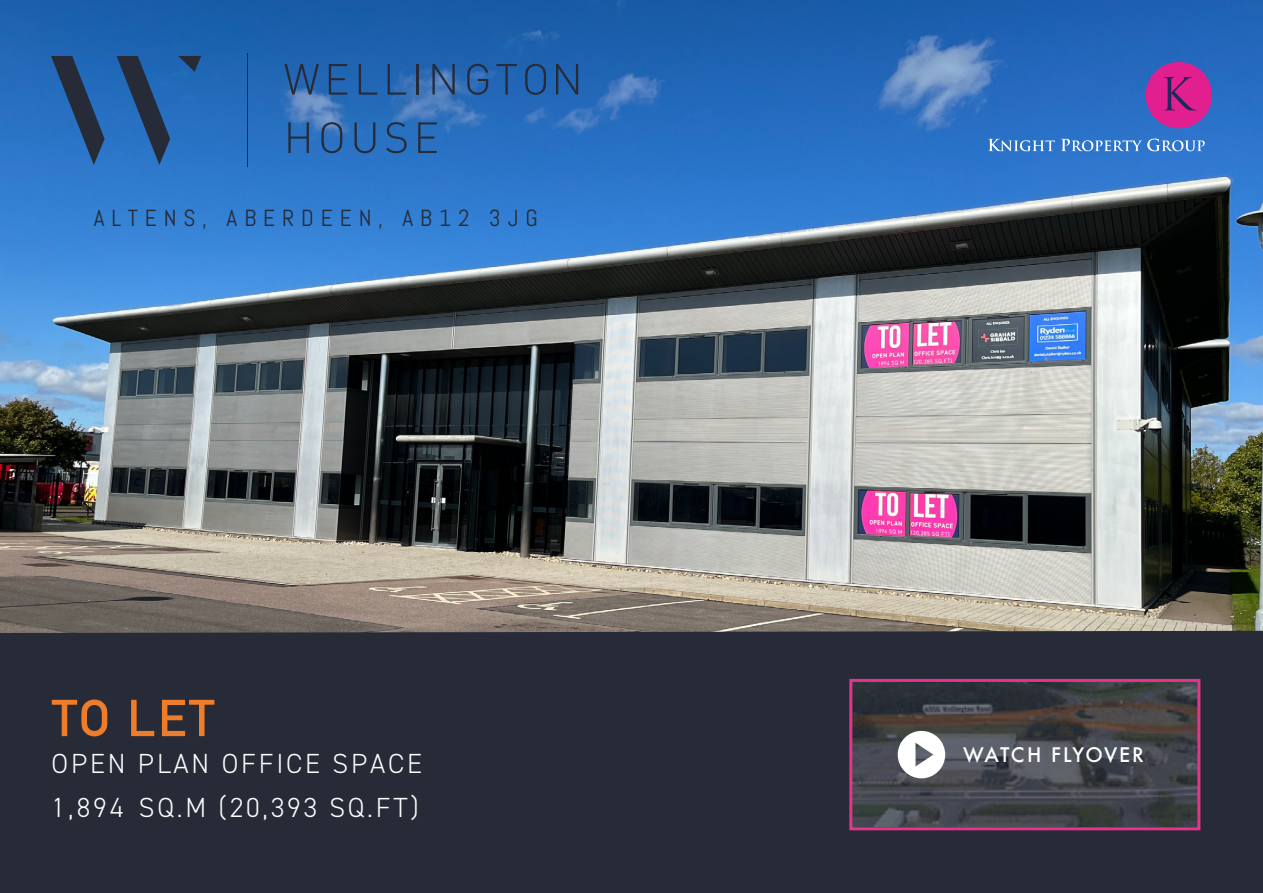
<style>
.page{position:relative;width:1263px;height:893px;background:#fff}
.page>*{position:absolute;margin:0;border:0;box-sizing:border-box;transform-origin:0 0}
.t1{font:700 51px "DIN Alternate";color:#ed7d2b}
.t2{font:300 27.75px/43.8px "DIN2014";letter-spacing:.1em;color:#fff}
.t3{font:23.25px "Abel";letter-spacing:.3em;color:#262b37}
.t4{font:500 19.5px "Futura";letter-spacing:.07em;color:#fff}
</style>
<div class="page">
<img style="left:0;top:0;width:1263px;height:631px">
<div style="left:0;top:631px;width:1263px;height:262px;background:#262b37"></div>
<img style="left:853px;top:683px;width:343px;height:143px">
<svg style="left:898px;top:731px;width:47px;height:47px"></svg>
<div style="left:849px;top:679px;width:351px;height:151px;border:3px solid #e4358b"></div>
<div style="left:1145px;top:62px;width:67px;height:66px;background:#e11f8f;border-radius:50%"></div>
<svg style="left:1164px;top:77px;width:32px;height:33px"></svg>
<svg style="left:988px;top:139px;width:67px;height:12px"></svg>
<svg style="left:1061px;top:139px;width:144px;height:12px;background:#6599d9"></svg>
<svg style="left:556px;top:64px;width:22px;height:31px"></svg>
<svg style="left:284px;top:64px;width:35px;height:31px"></svg>
<svg style="left:329px;top:64px;width:18px;height:31px"></svg>
<svg style="left:359px;top:64px;width:18px;height:31px"></svg>
<svg style="left:388px;top:64px;width:18px;height:31px"></svg>
<hr style="left:416px;top:64px;width:3px;height:31px;background:#262b37">
<svg style="left:432px;top:64px;width:23px;height:31px"></svg>
<svg style="left:467px;top:64px;width:21px;height:31px"></svg>
<svg style="left:496px;top:64px;width:21px;height:31px"></svg>
<svg style="left:525px;top:64px;width:21px;height:31px"></svg>
<svg style="left:288px;top:122px;width:21px;height:31px"></svg>
<svg style="left:321px;top:122px;width:21px;height:31px"></svg>
<svg style="left:354px;top:122px;width:21px;height:31px"></svg>
<svg style="left:386px;top:122px;width:21px;height:31px"></svg>
<svg style="left:418px;top:122px;width:19px;height:31px"></svg>
<svg style="left:51px;top:56px;width:54px;height:109px;background:#265891"></svg>
<svg style="left:117px;top:56px;width:53px;height:109px;background:#26578f"></svg>
<svg style="left:178px;top:56px;width:23px;height:16px"></svg>
<hr style="left:247px;top:54px;width:1px;height:113px;background:#262b37">
<p class="t3" style="left:94px;top:203px;width:445px">ALTENS, ABERDEEN, AB12 3JG</p>
<h1 class="t1" style="left:52px;top:679px;width:164px">TO LET</h1>
<p class="t2" style="left:52px;top:742px;width:372px">OPEN PLAN OFFICE SPACE<br>1,894 SQ.M (20,393 SQ.FT)</p>
<p class="t4" style="left:963px;top:742px;width:182px">WATCH FLYOVER</p>
</div>
